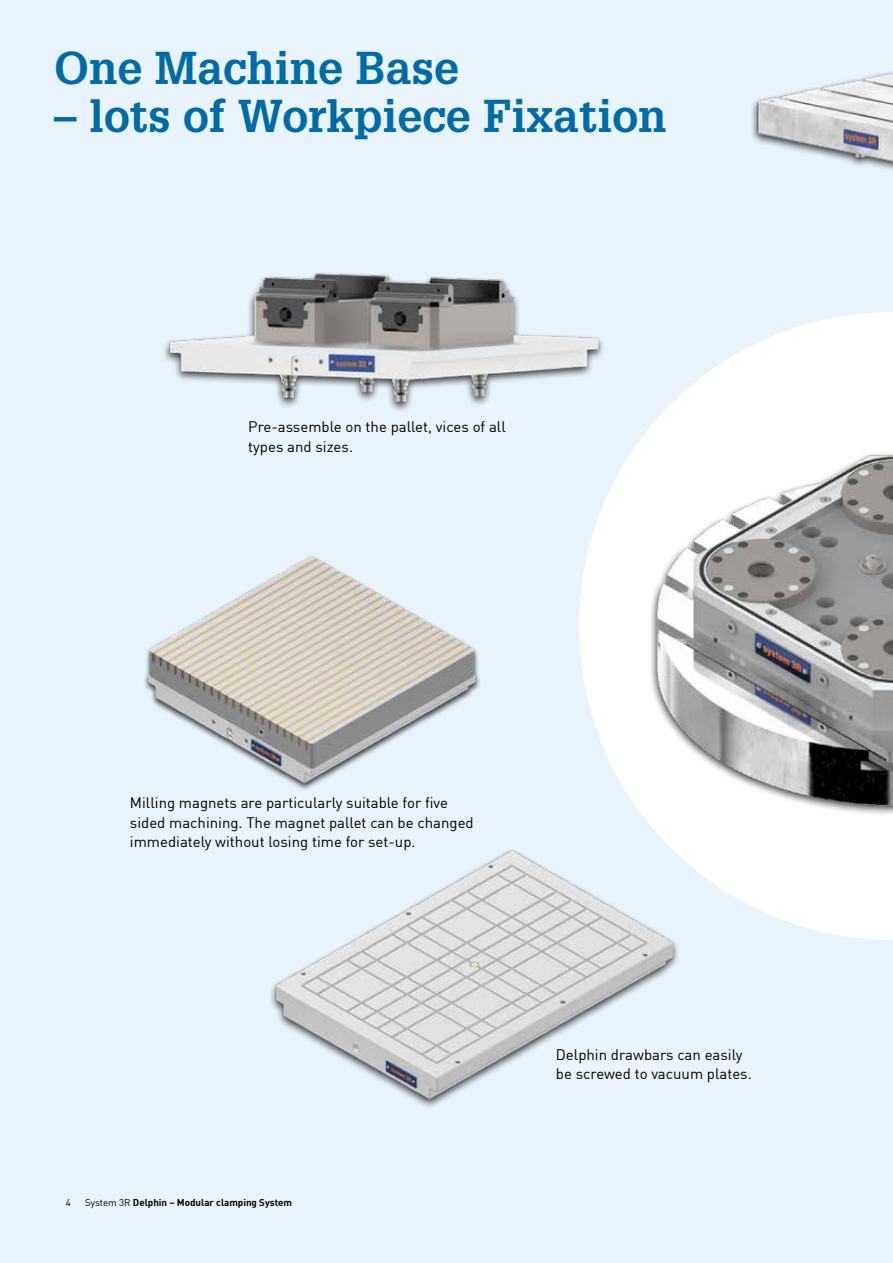
<style>
.page{position:relative;width:893px;height:1263px;background:#e8f3fc}
.page>*{position:absolute;margin:0;border:0;box-sizing:border-box;transform-origin:0 0}
.t1{font:700 45px "Glypha LT Pro";color:#006ba4}
.t2{font:15px/19.5px "DIN";color:#000}
.t3{font:700 9.75px "DIN";color:#000}
.t4{font:9.75px "DIN";color:#000}
.s1{font-weight:400}
</style>
<div class="page">
<svg style="left:579px;top:312px;width:314px;height:628px"></svg>
<img style="left:164px;top:273px;width:472px;height:224px">
<img style="left:144px;top:556px;width:336px;height:228px">
<img style="left:273px;top:842px;width:411px;height:259px">
<img style="left:590px;top:348px;width:303px;height:584px">
<img style="left:752px;top:71px;width:141px;height:99px">
<h1 class="t1" style="left:54px;top:40px;width:407px">One Machine Base</h1>
<h1 class="t1" style="left:54px;top:88px;width:614px">– lots of Workpiece Fixation</h1>
<p class="t2" style="left:248px;top:417px;width:259px">Pre-assemble on the pallet, vices of all types and sizes.</p>
<p class="t2" style="left:130px;top:793px;width:345px">Milling magnets are particularly suitable for five sided machining. The magnet pallet can be changed immediately without losing time for set-up.</p>
<p class="t4" style="left:66px;top:1196px;width:7px">4</p>
<p class="t3" style="left:85px;top:1196px;width:208px"><span class="s1">System 3R</span> Delphin – Modular clamping System</p>
<p class="t2" style="left:556px;top:1044px;width:197px">Delphin drawbars can easily be screwed to vacuum plates.</p>
</div>
